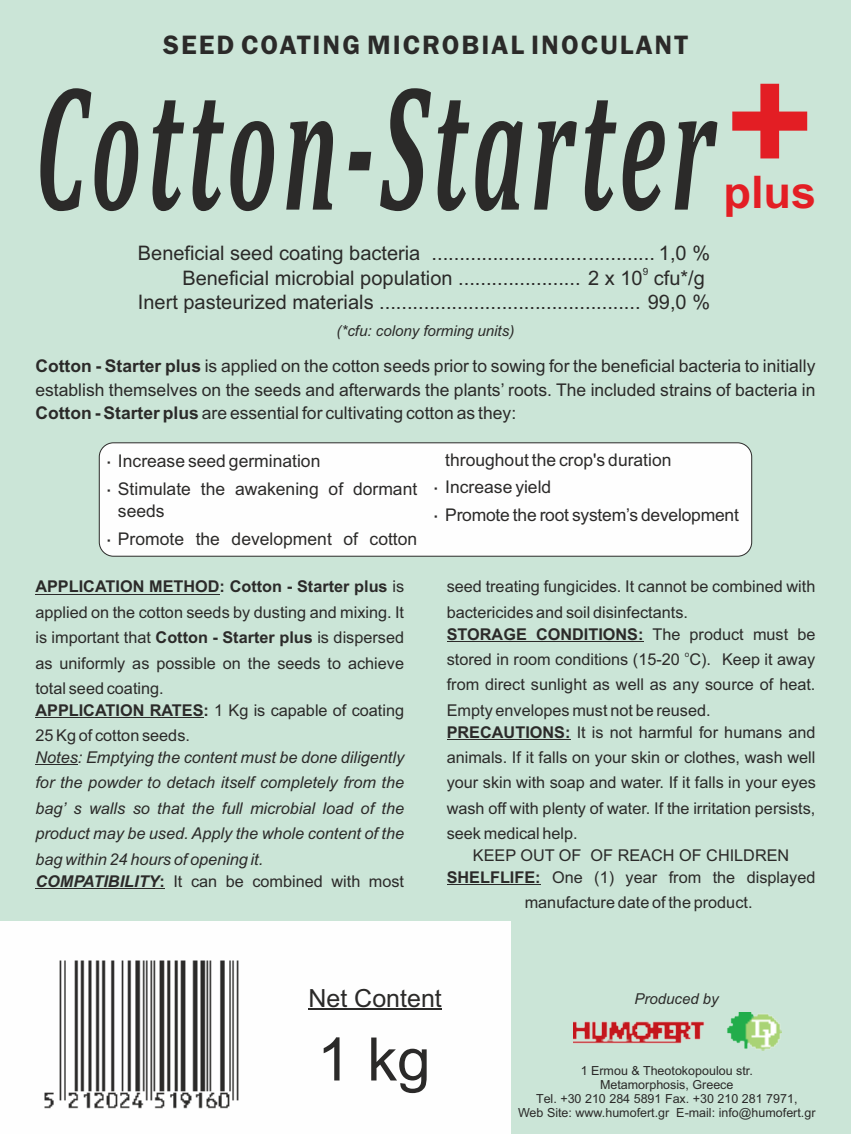
<style>
.page{position:relative;width:851px;height:1134px;background:#fff}
.page>*{position:absolute;margin:0;border:0;box-sizing:border-box;transform-origin:0 0}
.t1{font:italic 700 180px "Cambria";letter-spacing:.065em;color:#2b2a29;scale:.52 1}
.t2{font:700 149.5px "Arial";color:#e31e24}
.t3{font:60px "Arial";color:#2b2a29}
.t4{font:700 45px "Arial";color:#e31e24}
.t5{font:600 27.5px "Franklin Gothic";letter-spacing:.075em;color:#2b2a29}
.t6{font:25px "Arial";color:#2b2a29}
.t7{font:20px "Arial";color:#2b2a29}
.t8{font:17.5px/23.5px "Arial";color:#2b2a29;text-align:justify}
.t9{font:16.25px/25.5px "Arial";color:#2b2a29}
.t10{font:italic 16.25px/25.5px "Arial";color:#2b2a29;text-align:justify}
.t11{font:700 16.25px "Arial";color:#2b2a29}
.t12{font:italic 15px "Arial";color:#2b2a29}
.t13{font:12.5px/14px "Arial";color:#2b2a29;text-align:center}
.t14{font:10px "Arial";color:#2b2a29}
.t15{font:8px "Arial";color:#2b2a29}
.s1{font-weight:700}
.s2{font-weight:400}
.s3{font-weight:700;font-style:italic}
</style>
<div class="page">
<div style="left:0;top:0;width:850px;height:1134px;background:#cbe5d7"></div>
<div style="left:0;top:921px;width:510px;height:213px;background:#fefefe"></div>
<img style="left:44px;top:960px;width:195px;height:149px">
<img style="left:573px;top:1012px;width:208px;height:39px">
<div style="left:99px;top:442px;width:653px;height:115px;background:#fefefe;border:1px solid #2b2a29;border-radius:14px"></div>
<hr style="left:308px;top:1009px;width:134px;height:1px;background:#2b2a29">
<hr style="left:35px;top:594px;width:185px;height:1px;background:#2b2a29">
<hr style="left:35px;top:717px;width:168px;height:1px;background:#2b2a29">
<hr style="left:35px;top:764px;width:43px;height:1px;background:#2b2a29">
<svg style="left:35px;top:888px;width:12px;height:1px"></svg>
<hr style="left:47px;top:888px;width:112px;height:1px;background:#2b2a29">
<hr style="left:457px;top:641px;width:186px;height:1px;background:#2b2a29">
<hr style="left:457px;top:739px;width:113px;height:1px;background:#2b2a29">
<hr style="left:457px;top:884px;width:83px;height:1px;background:#2b2a29">
<h3 class="t5" style="left:163px;top:35px;width:526px">SEED COATING MICROBIAL INOCULANT</h3>
<h1 class="t1" style="left:35px;top:70px;width:1307px">Cotton-Starter</h1>
<h2 class="t2" style="left:726px;top:65px;width:89px">+</h2>
<h3 class="t4" style="left:723px;top:175px;width:94px">plus</h3>
<p class="t7" style="left:138px;top:246px;width:573px">Beneficial seed coating bacteria ........................................ 1,0 %</p>
<p class="t7" style="left:138px;top:295px;width:573px">Inert pasteurized materials ............................................... 99,0 %</p>
<p class="t14" style="left:642px;top:268px;width:7px">9</p>
<p class="t7" style="left:182px;top:270px;width:524px">Beneficial microbial population ...................... 2 x 10 cfu*/g</p>
<p class="t12" style="left:336px;top:325px;width:179px">(*cfu: colony forming units)</p>
<p class="t8" style="left:35px;top:356px;width:781px"><span class="s1">Cotton - Starter plus</span> is applied on the cotton seeds prior to sowing for the beneficial bacteria to initially establish themselves on the seeds and afterwards the plants’ roots. The included strains of bacteria in <span class="s1">Cotton - Starter plus</span> are essential for cultivating cotton as they:</p>
<p class="t8" style="left:445px;top:449px;width:228px">throughout the crop's duration</p>
<p class="t8" style="left:445px;top:505px;width:295px">Promote the root system’s development</p>
<p class="t8" style="left:118px;top:451px;width:204px">Increase seed germination</p>
<p class="t8" style="left:118px;top:479px;width:301px">Stimulate the awakening of dormant</p>
<p class="t8" style="left:445px;top:477px;width:108px">Increase yield</p>
<p class="t8" style="left:118px;top:501px;width:48px">seeds</p>
<p class="t8" style="left:118px;top:528px;width:301px">Promote the development of cotton</p>
<p class="t9" style="left:35px;top:575px;width:370px;text-align:justify"><span class="s1">APPLICATION METHOD: Cotton - Starter plus</span> is applied on the cotton seeds by dusting and mixing. It is important that <span class="s1">Cotton - Starter plus</span> is dispersed as uniformly as possible on the seeds to achieve total seed coating.</p>
<p class="t9" style="left:446px;top:575px;width:370px">seed treating fungicides. It cannot be combined with bactericides and soil disinfectants.</p>
<p class="t11" style="left:446px;top:628px;width:370px">STORAGE CONDITIONS: <span class="s2">The product must be</span></p>
<p class="t15" style="left:684px;top:651px;width:6px">o</p>
<p class="t9" style="left:446px;top:648px;width:370px">stored in room conditions (15-20 C). Keep it away from direct sunlight as well as any source of heat.</p>
<p class="t9" style="left:35px;top:699px;width:370px"><span class="s1">APPLICATION RATES:</span> 1 Kg is capable of coating</p>
<p class="t9" style="left:446px;top:699px;width:265px">Empty envelopes must not be reused.</p>
<p class="t9" style="left:35px;top:724px;width:156px">25 Kg of cotton seeds.</p>
<p class="t9" style="left:446px;top:721px;width:371px;text-align:justify"><span class="s1">PRECAUTIONS:</span> It is not harmful for humans and animals. If it falls on your skin or clothes, wash well your skin with soap and water. If it falls in your eyes wash off with plenty of water. If the irritation persists, seek medical help.</p>
<p class="t9" style="left:524px;top:866px;width:292px;text-indent:-78px"><span class="s1">SHELFLIFE:</span> One (1) year from the displayed manufacture date of the product.</p>
<p class="t10" style="left:35px;top:746px;width:370px">Notes: Emptying the content must be done diligently for the powder to detach itself completely from the bag’ s walls so that the full microbial load of the product may be used. Apply the whole content of the bag within 24 hours of opening it.</p>
<p class="t9" style="left:472px;top:844px;width:318px">KEEP OUT OF OF REACH OF CHILDREN</p>
<p class="t9" style="left:35px;top:869px;width:370px"><span class="s3">COMPATIBILITY</span><span class="s1">:</span> It can be combined with most</p>
<h3 class="t6" style="left:308px;top:988px;width:135px">Net Content</h3>
<h3 class="t3" style="left:317px;top:1037px;width:115px">1 kg</h3>
<p class="t12" style="left:634px;top:993px;width:86px">Produced by</p>
<p class="t13" style="left:518px;top:1065px;width:299px">1 Ermou &amp; Theotokopoulou str.<br>Metamorphosis, Greece<br>Τel. +30 210 284 5891 Fax. +30 210 281 7971,<br>Web Site: www.humofert.gr E-mail: info@humofert.gr</p>
</div>
